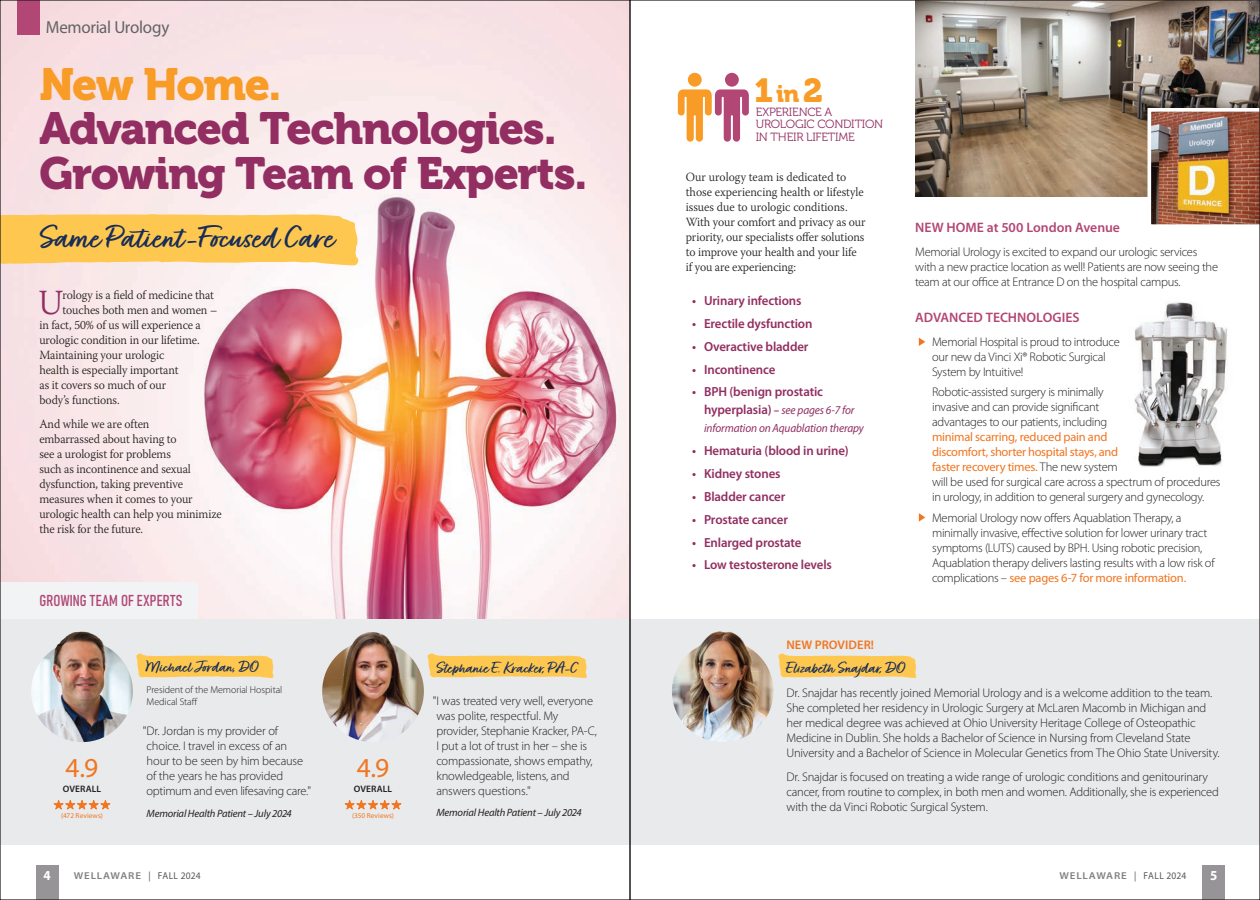
<style>
.page{position:relative;width:1260px;height:900px;background:#fff}
.page>*{position:absolute;margin:0;border:0;box-sizing:border-box;transform-origin:0 0}
.t1{font:44.75px/44.8px "Museo 900";letter-spacing:-.03em;color:#922e61}
.t2{font:44.75px "Museo 900";letter-spacing:-.03em;color:#f89c27}
.t3{font:35.62px "Fave Script Pro";color:#172d58;scale:1.26 1}
.t4{font:300 35.25px "Warnock Pro";color:#922e61;scale:.95 1}
.t5{font:33.12px "Museo 900";color:#f89c27}
.t6{font:27.5px "Myriad Pro";color:#f07622}
.t7{font:17.5px "Fave Script Pro";color:#172d58;scale:1.25 1}
.t8{font:17.5px "Myriad Pro";letter-spacing:-.015em;color:#636366}
.t9{font:15.62px "Bahnschrift";letter-spacing:.015em;color:#b24675}
.t10{font:600 13.75px "Myriad Pro";color:#b24675}
.t11{font:700 13.75px "Myriad Pro";color:#fff;scale:.95 1}
.t12{font:600 13.25px "Myriad Pro";letter-spacing:-.01em;color:#922e61}
.t13{font:300 12.5px/15px "Myriad Pro";letter-spacing:-.02em;color:#231f20}
.t14{font:300 12.5px/15px "Warnock Pro";letter-spacing:-.01em;color:#231f20;scale:.95 1}
.t15{font:600 12.5px "Myriad Pro";letter-spacing:.005em;color:#f07622}
.t16{font:italic 11.88px/18.1px "Myriad Pro";letter-spacing:-.01em;color:#922e61;scale:.95 1}
.t17{font:11.88px/12.2px "Museo 300";letter-spacing:-.025em;color:#922e61}
.t18{font:italic 10.62px "Myriad Pro";letter-spacing:-.015em;color:#231f20}
.t19{font:300 10px/12px "Myriad Pro";letter-spacing:-.005em;color:#231f20}
.t20{font:600 10px "Myriad Pro";letter-spacing:.07em;color:#808285;scale:1.1 1}
.t21{font:600 9.38px "Myriad Pro";letter-spacing:.01em;color:#231f20}
.t22{font:7.25px "Myriad Pro";letter-spacing:.015em;color:#f07622}
.s1{font-size:23.75px}
.s2{font-weight:600;font-style:normal;font-size:13.25px}
.s3{font-weight:600;font-style:normal}
.s4{font-weight:400;color:#f07622}
.s5{font-weight:400;color:#57585a}
</style>
<div class="page">
<img style="left:2px;top:2px;width:626px;height:617px">
<div style="left:0;top:582px;width:198px;height:45px;background:#f2f3f4"></div>
<div style="left:0;top:619px;width:1260px;height:226px;background:#e9eaeb"></div>
<svg style="left:2px;top:209px;width:357px;height:57px;background:#fdcd6b"></svg>
<div style="left:1202px;top:865px;width:23px;height:35px;background:#979497"></div>
<div style="left:36px;top:865px;width:22px;height:35px;background:#979497"></div>
<div style="left:17px;top:0;width:22px;height:34px;background:#b24675"></div>
<img style="left:915px;top:2px;width:343px;height:195px">
<svg style="left:53px;top:800px;width:58px;height:10px"></svg>
<svg style="left:344px;top:800px;width:58px;height:10px"></svg>
<svg style="left:919px;top:338px;width:6px;height:8px"></svg>
<svg style="left:919px;top:513px;width:6px;height:9px"></svg>
<div style="left:725px;top:73px;width:14px;height:14px;background:#b24675;border-radius:50%"></div>
<svg style="left:678px;top:89px;width:71px;height:53px"></svg>
<div style="left:688px;top:73px;width:14px;height:14px;background:#f89c27;border-radius:50%"></div>
<img style="left:1134px;top:302px;width:94px;height:165px">
<svg style="left:136px;top:654px;width:138px;height:24px;background:#facc66"></svg>
<svg style="left:427px;top:654px;width:160px;height:24px;background:#facb66"></svg>
<svg style="left:778px;top:654px;width:138px;height:24px;background:#facb65"></svg>
<img style="left:31px;top:640px;width:102px;height:102px;border-radius:51px">
<img style="left:50px;top:631px;width:64px;height:21px">
<img style="left:322px;top:640px;width:102px;height:102px;border-radius:51px">
<img style="left:333px;top:632px;width:80px;height:110px">
<img style="left:672px;top:640px;width:102px;height:102px;border-radius:51px">
<img style="left:684px;top:631px;width:78px;height:111px">
<img style="left:1148px;top:108px;width:110px;height:117px">
<h3 class="t8" style="left:46px;top:17px;width:125px">Memorial Urology</h3>
<h1 class="t2" style="left:39px;top:59px;width:244px">New Home.</h1>
<h1 class="t1" style="left:39px;top:107px;width:550px">Advanced Technologies.<br>Growing Team of Experts.</h1>
<h2 class="t3" style="left:39px;top:219px;width:237px">Same Patient-Focused Care</h2>
<h3 class="t4" style="left:38px;top:281px;width:27px">U</h3>
<p class="t14" style="left:63px;top:287px;width:161px">rology is a field of medicine that</p>
<p class="t14" style="left:63px;top:302px;width:164px">touches both men and women –</p>
<p class="t14" style="left:39px;top:317px;width:172px">in fact, 50% of us will experience a</p>
<p class="t14" style="left:39px;top:332px;width:170px">urologic condition in our lifetime.</p>
<p class="t14" style="left:39px;top:347px;width:133px">Maintaining your urologic</p>
<p class="t14" style="left:39px;top:362px;width:148px">health is especially important</p>
<p class="t14" style="left:39px;top:377px;width:135px">as it covers so much of our</p>
<p class="t14" style="left:39px;top:392px;width:86px">body’s functions.</p>
<p class="t14" style="left:39px;top:416px;width:194px">And while we are often<br>embarrassed about having to<br>see a urologist for problems<br>such as incontinence and sexual dysfunction, taking preventive measures when it comes to your urologic health can help you minimize the risk for the future.</p>
<p class="t9" style="left:40px;top:588px;width:145px">GROWING TEAM OF EXPERTS</p>
<h3 class="t6" style="left:66px;top:750px;width:34px">4.9</h3>
<p class="t22" style="left:61px;top:811px;width:43px">(472 Reviews)</p>
<p class="t21" style="left:63px;top:783px;width:40px">OVERALL</p>
<h3 class="t7" style="left:147px;top:658px;width:92px">Michael Jordan, DO</h3>
<p class="t19" style="left:147px;top:684px;width:137px">President of the Memorial Hospital<br>Medical Staff</p>
<p class="t13" style="left:143px;top:723px;width:170px">"Dr. Jordan is my provider of choice. I travel in excess of an<br>hour to be seen by him because of the years he has provided optimum and even lifesaving care."</p>
<p class="t18" style="left:147px;top:807px;width:147px">Memorial Health Patient – July 2024</p>
<h3 class="t6" style="left:357px;top:750px;width:34px">4.9</h3>
<p class="t22" style="left:352px;top:811px;width:43px">(350 Reviews)</p>
<p class="t21" style="left:354px;top:783px;width:40px">OVERALL</p>
<h3 class="t7" style="left:436px;top:658px;width:115px">Stephanie E. Kracker, PA-C</h3>
<p class="t13" style="left:433px;top:694px;width:166px">"I was treated very well, everyone was polite, respectful. My provider, Stephanie Kracker, PA-C,<br>I put a lot of trust in her – she is compassionate, shows empathy, knowledgeable, listens, and answers questions."</p>
<p class="t18" style="left:436px;top:806px;width:147px">Memorial Health Patient – July 2024</p>
<h3 class="t5" style="left:754px;top:72px;width:70px">1 <span class="s1">in</span> 2</h3>
<p class="t17" style="left:756px;top:106px;width:129px">EXPERIENCE A<br>UROLOGIC CONDITION<br>IN THEIR LIFETIME</p>
<p class="t14" style="left:686px;top:169px;width:191px">Our urology team is dedicated to those experiencing health or lifestyle issues due to urologic conditions.<br>With your comfort and privacy as our priority, our specialists offer solutions to improve your health and your life if you are experiencing:</p>
<p class="t12" style="left:692px;top:292px;width:111px">• Urinary infections</p>
<p class="t12" style="left:692px;top:315px;width:122px">• Erectile dysfunction</p>
<p class="t12" style="left:692px;top:338px;width:118px">• Overactive bladder</p>
<p class="t12" style="left:692px;top:361px;width:85px">• Incontinence</p>
<p class="t12" style="left:692px;top:383px;width:132px">• BPH (benign prostatic</p>
<p class="t16" style="left:704px;top:401px;width:170px"><span class="s2">hyperplasia)</span> <span class="s3">–</span> see pages 6-7 for information on Aquablation therapy</p>
<p class="t12" style="left:692px;top:442px;width:158px">• Hematuria (blood in urine)</p>
<p class="t12" style="left:692px;top:465px;width:90px">• Kidney stones</p>
<p class="t12" style="left:692px;top:488px;width:95px">• Bladder cancer</p>
<p class="t12" style="left:692px;top:511px;width:97px">• Prostate cancer</p>
<p class="t12" style="left:692px;top:534px;width:111px">• Enlarged prostate</p>
<p class="t12" style="left:692px;top:556px;width:141px">• Low testosterone levels</p>
<p class="t10" style="left:915px;top:219px;width:206px">NEW HOME at 500 London Avenue</p>
<p class="t13" style="left:915px;top:244px;width:304px">Memorial Urology is excited to expand our urologic services with a new practice location as well! Patients are now seeing the team at our office at Entrance D on the hospital campus.</p>
<p class="t10" style="left:915px;top:308px;width:166px">ADVANCED TECHNOLOGIES</p>
<p class="t13" style="left:932px;top:334px;width:189px">Memorial Hospital is proud to introduce our new da Vinci Xi® Robotic Surgical<br>System by Intuitive!</p>
<p class="t13" style="left:932px;top:384px;width:177px">Robotic-assisted surgery is minimally invasive and can provide significant advantages to our patients, including</p>
<p class="t13" style="left:932px;top:429px;width:290px"><span class="s4">minimal scarring, reduced pain and<br>discomfort, shorter hospital stays, and<br>faster recovery times.</span> The new system<br>will be used for surgical care across a spectrum of procedures in urology, in addition to general surgery and gynecology.</p>
<p class="t13" style="left:932px;top:510px;width:284px">Memorial Urology now offers Aquablation Therapy, a minimally invasive, effective solution for lower urinary tract symptoms (LUTS) caused by BPH. Using robotic precision, Aquablation therapy delivers lasting results with a low risk of complications – <span class="s4">see pages 6-7 for more information.</span></p>
<p class="t15" style="left:786px;top:637px;width:89px">NEW PROVIDER!</p>
<h3 class="t7" style="left:786px;top:658px;width:97px">Elizabeth Snajdar, DO</h3>
<p class="t13" style="left:786px;top:685px;width:435px">Dr. Snajdar has recently joined Memorial Urology and is a welcome addition to the team.<br>She completed her residency in Urologic Surgery at McLaren Macomb in Michigan and her medical degree was achieved at Ohio University Heritage College of Osteopathic Medicine in Dublin. She holds a Bachelor of Science in Nursing from Cleveland State University and a Bachelor of Science in Molecular Genetics from The Ohio State University.</p>
<p class="t13" style="left:786px;top:769px;width:434px">Dr. Snajdar is focused on treating a wide range of urologic conditions and genitourinary cancer, from routine to complex, in both men and women. Additionally, she is experienced with the da Vinci Robotic Surgical System.</p>
<p class="t11" style="left:43px;top:867px;width:9px">4</p>
<p class="t20" style="left:74px;top:869px;width:117px">WELLAWARE <span class="s5">| FALL 2024</span></p>
<p class="t20" style="left:1060px;top:869px;width:117px">WELLAWARE <span class="s5">| FALL 2024</span></p>
<p class="t11" style="left:1210px;top:867px;width:9px">5</p>
</div>
